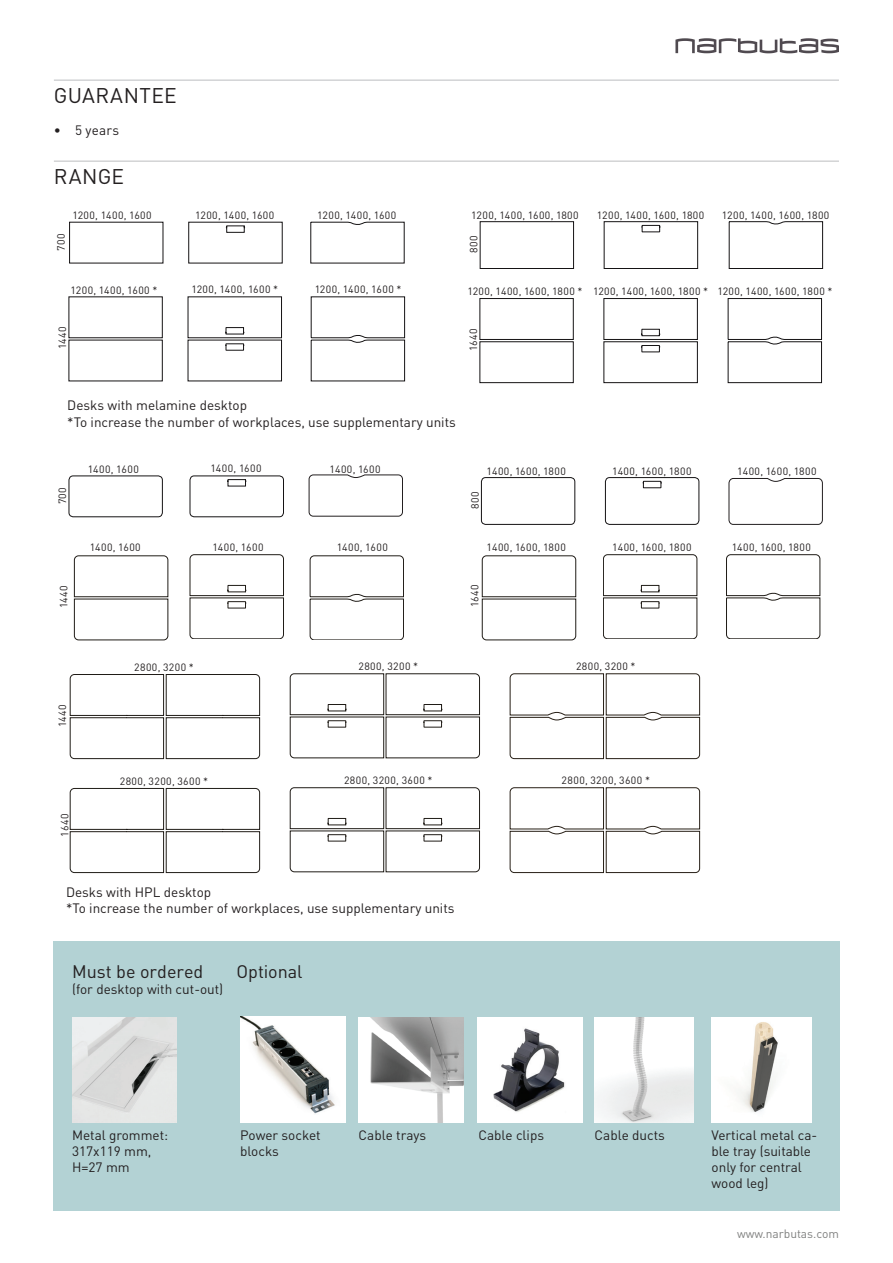
<style>
.page{position:relative;width:893px;height:1263px;background:#fff}
.page>*{position:absolute;margin:0;border:0;box-sizing:border-box;transform-origin:0 0}
.t1{font:21px "DIN Pro";letter-spacing:.02em;color:#231f20}
.t2{font:18px "DIN Pro";letter-spacing:-.005em;color:#231f20}
.t3{font:13.5px/16.2px "DIN Pro";color:#231f20}
.t4{font:12px "DIN Pro";color:#808180}
.t5{font:10.5px "DIN Pro";letter-spacing:.045em;color:#231f20}
</style>
<div class="page">
<svg style="left:188px;top:221px;width:95px;height:43px"></svg>
<svg style="left:310px;top:221px;width:95px;height:43px"></svg>
<div style="left:480px;top:221px;width:94px;height:48px;border:1px solid #151314"></div>
<svg style="left:603px;top:221px;width:95px;height:48px"></svg>
<svg style="left:728px;top:221px;width:95px;height:48px"></svg>
<svg style="left:68px;top:296px;width:95px;height:86px"></svg>
<svg style="left:479px;top:298px;width:95px;height:85px"></svg>
<svg style="left:187px;top:296px;width:95px;height:86px"></svg>
<svg style="left:603px;top:298px;width:95px;height:85px"></svg>
<svg style="left:310px;top:296px;width:95px;height:86px"></svg>
<svg style="left:727px;top:298px;width:95px;height:85px"></svg>
<hr style="left:54px;top:161px;width:785px;height:1px;background:#bcbdc0">
<hr style="left:54px;top:80px;width:785px;height:1px;background:#bcbdc0">
<div style="left:69px;top:475px;width:94px;height:42px;border:1px solid #151314;border-radius:4px"></div>
<svg style="left:189px;top:475px;width:95px;height:42px"></svg>
<div style="left:481px;top:477px;width:94px;height:48px;border:1px solid #151314;border-radius:4px"></div>
<svg style="left:605px;top:477px;width:95px;height:48px"></svg>
<svg style="left:308px;top:474px;width:95px;height:43px"></svg>
<svg style="left:728px;top:478px;width:95px;height:47px"></svg>
<svg style="left:190px;top:554px;width:94px;height:85px"></svg>
<svg style="left:603px;top:554px;width:95px;height:85px"></svg>
<svg style="left:309px;top:555px;width:95px;height:85px"></svg>
<svg style="left:726px;top:554px;width:94px;height:85px"></svg>
<svg style="left:289px;top:673px;width:191px;height:86px"></svg>
<svg style="left:289px;top:787px;width:191px;height:85px"></svg>
<svg style="left:509px;top:673px;width:191px;height:86px"></svg>
<svg style="left:509px;top:787px;width:191px;height:86px"></svg>
<svg style="left:69px;top:674px;width:191px;height:85px"></svg>
<svg style="left:69px;top:788px;width:191px;height:85px"></svg>
<svg style="left:74px;top:555px;width:95px;height:86px"></svg>
<svg style="left:481px;top:555px;width:95px;height:86px"></svg>
<div style="left:54px;top:941px;width:786px;height:269px;background:#b3d2d4"></div>
<img style="left:478px;top:1017px;width:105px;height:105px">
<img style="left:359px;top:1017px;width:104px;height:105px">
<img style="left:240px;top:1017px;width:105px;height:105px">
<img style="left:72px;top:1017px;width:105px;height:105px">
<img style="left:595px;top:1017px;width:98px;height:105px">
<img style="left:712px;top:1017px;width:100px;height:105px">
<svg style="left:675px;top:38px;width:164px;height:15px"></svg>
<h1 class="t1" style="left:54px;top:81px;width:124px">GUARANTEE</h1>
<p class="t3" style="left:54px;top:121px;width:67px">• 5 years</p>
<h1 class="t1" style="left:54px;top:162px;width:71px">RANGE</h1>
<p class="t5" style="left:54px;top:251px;width:19px;rotate:-90deg">700</p>
<p class="t5" style="left:73px;top:208px;width:81px">1200, 1400, 1600</p>
<p class="t5" style="left:195px;top:208px;width:81px">1200, 1400, 1600</p>
<p class="t5" style="left:317px;top:208px;width:81px">1200, 1400, 1600</p>
<p class="t5" style="left:471px;top:208px;width:109px">1200, 1400, 1600, 1800</p>
<p class="t5" style="left:597px;top:208px;width:109px">1200, 1400, 1600, 1800</p>
<p class="t5" style="left:722px;top:208px;width:109px">1200, 1400, 1600, 1800</p>
<p class="t5" style="left:467px;top:253px;width:19px;rotate:-90deg">800</p>
<p class="t5" style="left:71px;top:283px;width:88px">1200, 1400, 1600 *</p>
<p class="t5" style="left:191px;top:283px;width:88px">1200, 1400, 1600 *</p>
<p class="t5" style="left:315px;top:283px;width:88px">1200, 1400, 1600 *</p>
<p class="t5" style="left:467px;top:284px;width:367px">1200, 1400, 1600, 1800 * 1200, 1400, 1600, 1800 * 1200, 1400, 1600, 1800 *</p>
<p class="t5" style="left:55px;top:349px;width:24px;rotate:-90deg">1440</p>
<p class="t5" style="left:466px;top:351px;width:24px;rotate:-90deg">1640</p>
<p class="t3" style="left:67px;top:397px;width:390px">Desks with melamine desktop<br>*To increase the number of workplaces, use supplementary units</p>
<p class="t5" style="left:55px;top:504px;width:19px;rotate:-90deg">700</p>
<p class="t5" style="left:88px;top:462px;width:52px">1400, 1600</p>
<p class="t5" style="left:211px;top:461px;width:52px">1400, 1600</p>
<p class="t5" style="left:330px;top:462px;width:52px">1400, 1600</p>
<p class="t5" style="left:468px;top:509px;width:19px;rotate:-90deg">800</p>
<p class="t5" style="left:487px;top:464px;width:81px">1400, 1600, 1800</p>
<p class="t5" style="left:612px;top:464px;width:81px">1400, 1600, 1800</p>
<p class="t5" style="left:737px;top:464px;width:81px">1400, 1600, 1800</p>
<p class="t5" style="left:57px;top:608px;width:24px;rotate:-90deg">1440</p>
<p class="t5" style="left:55px;top:727px;width:24px;rotate:-90deg">1440</p>
<p class="t5" style="left:58px;top:836px;width:24px;rotate:-90deg">1640</p>
<p class="t5" style="left:90px;top:540px;width:52px">1400, 1600</p>
<p class="t5" style="left:212px;top:540px;width:52px">1400, 1600</p>
<p class="t5" style="left:487px;top:540px;width:81px">1400, 1600, 1800</p>
<p class="t5" style="left:337px;top:540px;width:52px">1400, 1600</p>
<p class="t5" style="left:612px;top:540px;width:81px">1400, 1600, 1800</p>
<p class="t5" style="left:732px;top:540px;width:81px">1400, 1600, 1800</p>
<p class="t5" style="left:467px;top:607px;width:24px;rotate:-90deg">1640</p>
<p class="t5" style="left:134px;top:660px;width:61px">2800, 3200 *</p>
<p class="t5" style="left:358px;top:659px;width:61px">2800, 3200 *</p>
<p class="t5" style="left:576px;top:659px;width:61px">2800, 3200 *</p>
<p class="t5" style="left:120px;top:774px;width:90px">2800, 3200, 3600 *</p>
<p class="t5" style="left:344px;top:773px;width:90px">2800, 3200, 3600 *</p>
<p class="t5" style="left:562px;top:773px;width:90px">2800, 3200, 3600 *</p>
<p class="t3" style="left:66px;top:883px;width:390px">Desks with HPL desktop<br>*To increase the number of workplaces, use supplementary units</p>
<h2 class="t2" style="left:72px;top:959px;width:133px">Must be ordered</h2>
<p class="t3" style="left:72px;top:980px;width:153px">(for desktop with cut-out)</p>
<h2 class="t2" style="left:237px;top:959px;width:67px">Optional</h2>
<p class="t3" style="left:72px;top:1126px;width:98px">Metal grommet:<br>317x119 mm,<br>H=27 mm</p>
<p class="t3" style="left:240px;top:1126px;width:82px">Power socket blocks</p>
<p class="t3" style="left:359px;top:1126px;width:69px">Cable trays</p>
<p class="t3" style="left:478px;top:1126px;width:67px">Cable clips</p>
<p class="t3" style="left:595px;top:1126px;width:72px">Cable ducts</p>
<p class="t3" style="left:712px;top:1126px;width:107px">Vertical metal ca&shy;ble tray (suitable only for central wood leg)</p>
<p class="t4" style="left:737px;top:1225px;width:104px">www.narbutas.com</p>
</div>
